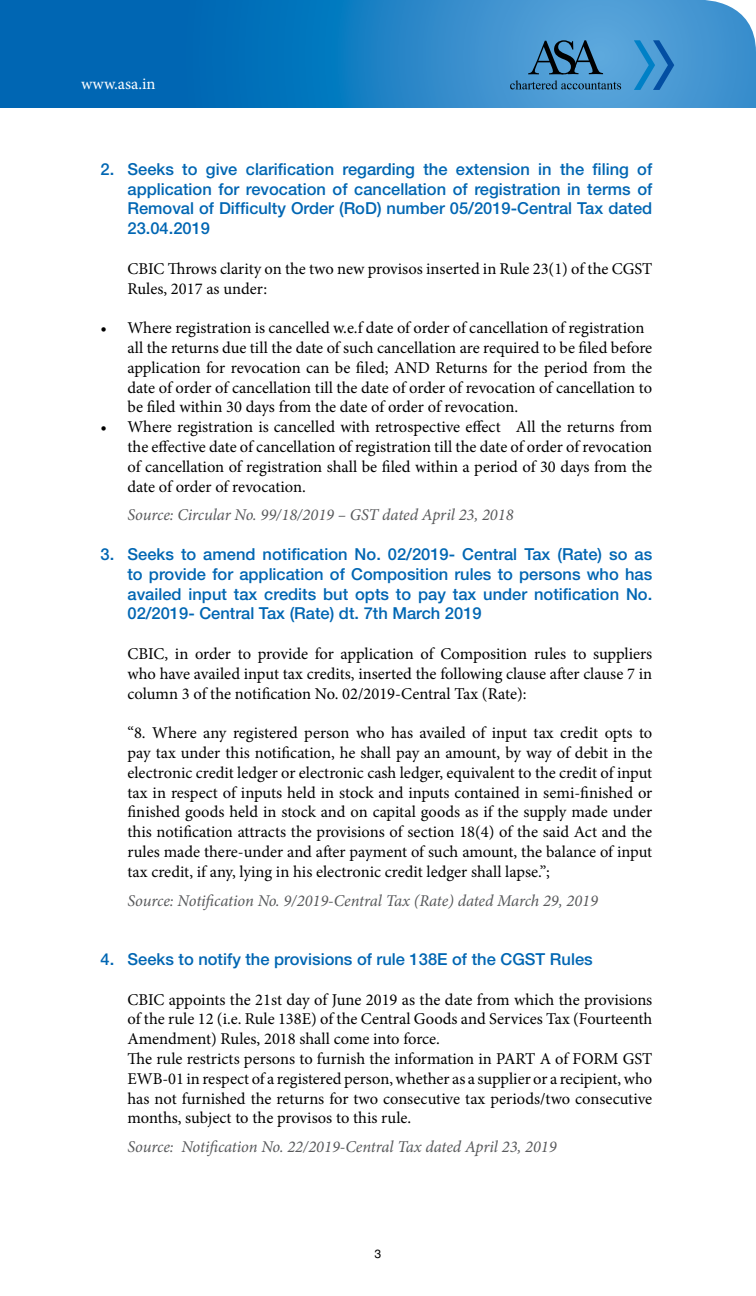
<style>
.page{position:relative;width:756px;height:1296px;background:#fff}
.page>*{position:absolute;margin:0;border:0;box-sizing:border-box;transform-origin:0 0}
.t1{font:16.5px/19.8px "Minion Pro";color:#000}
.t2{font:500 16.5px/19.8px "Helvetica Neue";color:#0066b3;text-align:justify}
.t3{font:italic 16.5px "Minion Pro";letter-spacing:-.01em;color:#58595b}
.t4{font:16.5px "Minion Pro";letter-spacing:.005em;color:#fff}
.t5{font:12px "Helvetica";color:#000}
</style>
<div class="page">
<svg style="left:0;top:0;width:756px;height:108px;background:#207fc3"></svg>
<svg style="left:634px;top:40px;width:40px;height:50px;background:#378ccb"></svg>
<svg style="left:510px;top:80px;width:111px;height:9px"></svg>
<svg style="left:528px;top:40px;width:75px;height:34px;background:#3c739a"></svg>
<p class="t4" style="left:81px;top:73px;width:76px">www.asa.in</p>
<p class="t2" style="left:127px;top:159px;width:526px;text-indent:-27px">2. Seeks to give clarification regarding the extension in the filing of application for revocation of cancellation of registration in terms of Removal of Difficulty Order (RoD) number 05/2019-Central Tax dated 23.04.2019</p>
<p class="t1" style="left:127px;top:259px;width:526px">CBIC Throws clarity on the two new provisos inserted in Rule 23(1) of the CGST<br>Rules, 2017 as under:</p>
<p class="t1" style="left:127px;top:318px;width:526px;text-indent:-27px">• Where registration is cancelled w.e.f date of order of cancellation of registration all the returns due till the date of such cancellation are required to be filed before application for revocation can be filed; AND Returns for the period from the date of order of cancellation till the date of order of revocation of cancellation to be filed within 30 days from the date of order of revocation.</p>
<p class="t1" style="left:127px;top:417px;width:526px;text-align:justify;text-indent:-27px">• Where registration is cancelled with retrospective effect All the returns from the effective date of cancellation of registration till the date of order of revocation of cancellation of registration shall be filed within a period of 30 days from the date of order of revocation.</p>
<p class="t3" style="left:127px;top:504px;width:388px">Source: Circular No. 99/18/2019 – GST dated April 23, 2018</p>
<p class="t2" style="left:127px;top:544px;width:526px;text-indent:-27px">3. Seeks to amend notification No. 02/2019- Central Tax (Rate) so as to provide for application of Composition rules to persons who has availed input tax credits but opts to pay tax under notification No.<br>02/2019- Central Tax (Rate) dt. 7th March 2019</p>
<p class="t1" style="left:127px;top:644px;width:526px;text-align:justify">CBIC, in order to provide for application of Composition rules to suppliers who have availed input tax credits, inserted the following clause after clause 7 in column 3 of the notification No. 02/2019-Central Tax (Rate):</p>
<p class="t1" style="left:127px;top:723px;width:526px;text-align:justify">“8. Where any registered person who has availed of input tax credit opts to pay tax under this notification, he shall pay an amount, by way of debit in the electronic credit ledger or electronic cash ledger, equivalent to the credit of input tax in respect of inputs held in stock and inputs contained in semi-finished or finished goods held in stock and on capital goods as if the supply made under this notification attracts the provisions of section 18(4) of the said Act and the rules made there-under and after payment of such amount, the balance of input tax credit, if any, lying in his electronic credit ledger shall lapse.”;</p>
<p class="t3" style="left:127px;top:889px;width:472px">Source: Notification No. 9/2019-Central Tax (Rate) dated March 29, 2019</p>
<p class="t2" style="left:100px;top:949px;width:494px">4. Seeks to notify the provisions of rule 138E of the CGST Rules</p>
<p class="t1" style="left:127px;top:990px;width:526px">CBIC appoints the 21st day of June 2019 as the date from which the provisions of the rule 12 (i.e. Rule 138E) of the Central Goods and Services Tax (Fourteenth Amendment) Rules, 2018 shall come into force.<br>The rule restricts persons to furnish the information in PART A of FORM GST EWB-01 in respect of a registered person, whether as a supplier or a recipient, who has not furnished the returns for two consecutive tax periods/two consecutive months, subject to the provisos to this rule.</p>
<p class="t3" style="left:127px;top:1136px;width:431px">Source: Notification No. 22/2019-Central Tax dated April 23, 2019</p>
<p class="t5" style="left:375px;top:1247px;width:8px">3</p>
</div>
